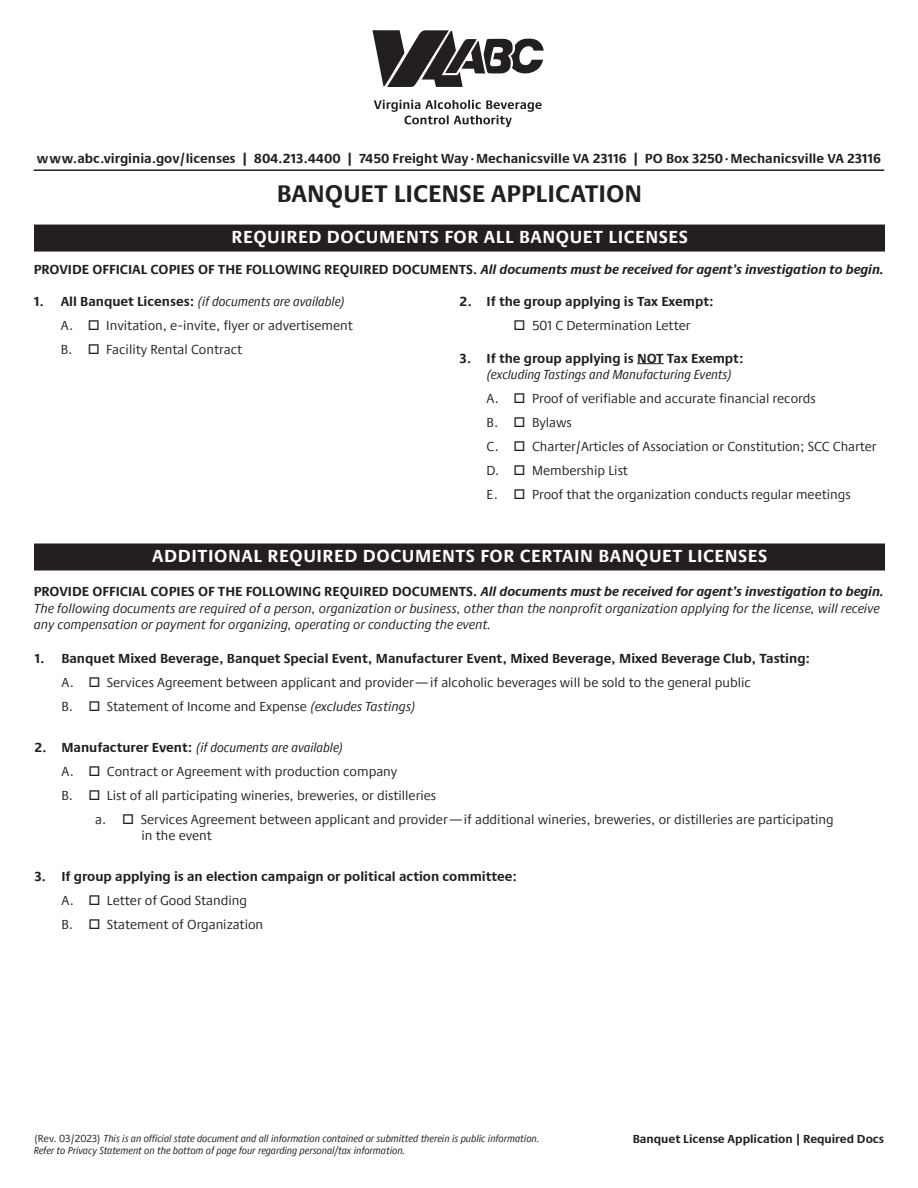
<style>
.page{position:relative;width:918px;height:1188px;background:#fff}
.page>*{position:absolute;margin:0;border:0;box-sizing:border-box;transform-origin:0 0}
.t1{font:700 24.75px "Praxis Next";color:#231f20}
.t2{font:700 18px "Praxis Next";letter-spacing:.03em;color:#fff}
.t3{font:13.5px/16.5px "Praxis Next";color:#231f20}
.t4{font:italic 13.5px/16.5px "Praxis Next";color:#231f20}
.t5{font:700 13.5px "Praxis Next";color:#231f20}
.t6{font:italic condensed 13.5px/16.5px "Praxis Next";color:#231f20}
.t7{font:italic 700 13.5px "Praxis Next";color:#231f20}
.t8{font:700 12px "Praxis Next";color:#231f20}
.t9{font:italic condensed 10.5px/12.6px "Praxis Next";color:#231f20}
.s1{font-style:normal}
.s2{font-weight:700;font-style:normal;font-stretch:normal}
.s3{font-weight:700;font-style:normal}
.s4{font-weight:700}
.s5{font-style:italic}
.s6{font-style:normal;font-stretch:normal}
</style>
<div class="page">
<svg style="left:374px;top:100px;width:168px;height:27px"></svg>
<svg style="left:372px;top:30px;width:172px;height:57px"></svg>
<hr style="left:34px;top:169px;width:850px;height:2px;background:#231f20">
<div style="left:34px;top:225px;width:851px;height:27px;background:#231f20"></div>
<div style="left:34px;top:544px;width:851px;height:27px;background:#231f20"></div>
<svg style="left:637px;top:363px;width:27px;height:1px"></svg>
<p class="t5" style="left:37px;top:147px;width:846px">www.abc.virginia.gov/licenses | 804.213.4400 | 7450 Freight Way.Mechanicsville VA 23116 | PO Box 3250.Mechanicsville VA 23116</p>
<p class="t1" style="left:277px;top:174px;width:367px">BANQUET LICENSE APPLICATION</p>
<p class="t2" style="left:232px;top:222px;width:458px">REQUIRED DOCUMENTS FOR ALL BANQUET LICENSES</p>
<p class="t7" style="left:34px;top:259px;width:852px"><span class="s1">PROVIDE OFFICIAL COPIES OF THE FOLLOWING REQUIRED DOCUMENTS.</span> All documents must be received for agent’s investigation to begin.</p>
<p class="t6" style="left:34px;top:293px;width:313px"><span class="s2">1. All Banquet Licenses:</span> (if documents are available)</p>
<p class="t3" style="left:61px;top:317px;width:294px">A. □ Invitation, e-invite, flyer or advertisement</p>
<p class="t3" style="left:61px;top:341px;width:183px">B. □ Facility Rental Contract</p>
<p class="t5" style="left:460px;top:290px;width:256px">2. If the group applying is Tax Exempt:</p>
<p class="t3" style="left:514px;top:317px;width:178px">□ 501 C Determination Letter</p>
<p class="t6" style="left:487px;top:350px;width:259px;text-indent:-27px"><span class="s2">3. If the group applying is NOT Tax Exempt: </span>(excluding Tastings and Manufacturing Events)</p>
<p class="t3" style="left:487px;top:390px;width:331px">A. □ Proof of verifiable and accurate financial records</p>
<p class="t3" style="left:487px;top:414px;width:87px">B. □ Bylaws</p>
<p class="t3" style="left:487px;top:438px;width:391px">C. □ Charter/Articles of Association or Constitution; SCC Charter</p>
<p class="t3" style="left:487px;top:462px;width:143px">D. □ Membership List</p>
<p class="t3" style="left:487px;top:486px;width:365px">E. □ Proof that the organization conducts regular meetings</p>
<p class="t2" style="left:152px;top:541px;width:616px">ADDITIONAL REQUIRED DOCUMENTS FOR CERTAIN BANQUET LICENSES</p>
<p class="t4" style="left:34px;top:583px;width:852px"><span class="s3">PROVIDE OFFICIAL COPIES OF THE FOLLOWING REQUIRED DOCUMENTS.</span> <span class="s4">All documents must be received for agent’s investigation to begin.<br></span>The following documents are required of a person, organization or business, other than the nonprofit organization applying for the license, will receive any compensation or payment for organizing, operating or conducting the event.</p>
<p class="t5" style="left:34px;top:648px;width:777px">1. Banquet Mixed Beverage, Banquet Special Event, Manufacturer Event, Mixed Beverage, Mixed Beverage Club, Tasting:</p>
<p class="t3" style="left:61px;top:674px;width:691px">A. □ Services Agreement between applicant and provider—if alcoholic beverages will be sold to the general public</p>
<p class="t3" style="left:61px;top:698px;width:356px">B. □ Statement of Income and Expense <span class="s5">(excludes Tastings)</span></p>
<p class="t6" style="left:34px;top:739px;width:310px"><span class="s2">2. Manufacturer Event:</span> (if documents are available)</p>
<p class="t3" style="left:61px;top:762px;width:337px">A. □ Contract or Agreement with production company</p>
<p class="t3" style="left:61px;top:786px;width:376px">B. □ List of all participating wineries, breweries, or distilleries</p>
<p class="t3" style="left:142px;top:810px;width:694px;text-indent:-46px">a. □ Services Agreement between applicant and provider—if additional wineries, breweries, or distilleries are participating in the event</p>
<p class="t5" style="left:34px;top:865px;width:484px">3. If group applying is an election campaign or political action committee:</p>
<p class="t3" style="left:61px;top:891px;width:187px">A. □ Letter of Good Standing</p>
<p class="t3" style="left:61px;top:915px;width:203px">B. □ Statement of Organization</p>
<p class="t9" style="left:34px;top:1132px;width:507px"><span class="s6">(Rev. 03/2023)</span> This is an official state document and all information contained or submitted therein is public information.<br>Refer to Privacy Statement on the bottom of page four regarding personal/tax information.</p>
<p class="t8" style="left:633px;top:1129px;width:253px">Banquet License Application | Required Docs</p>
</div>
